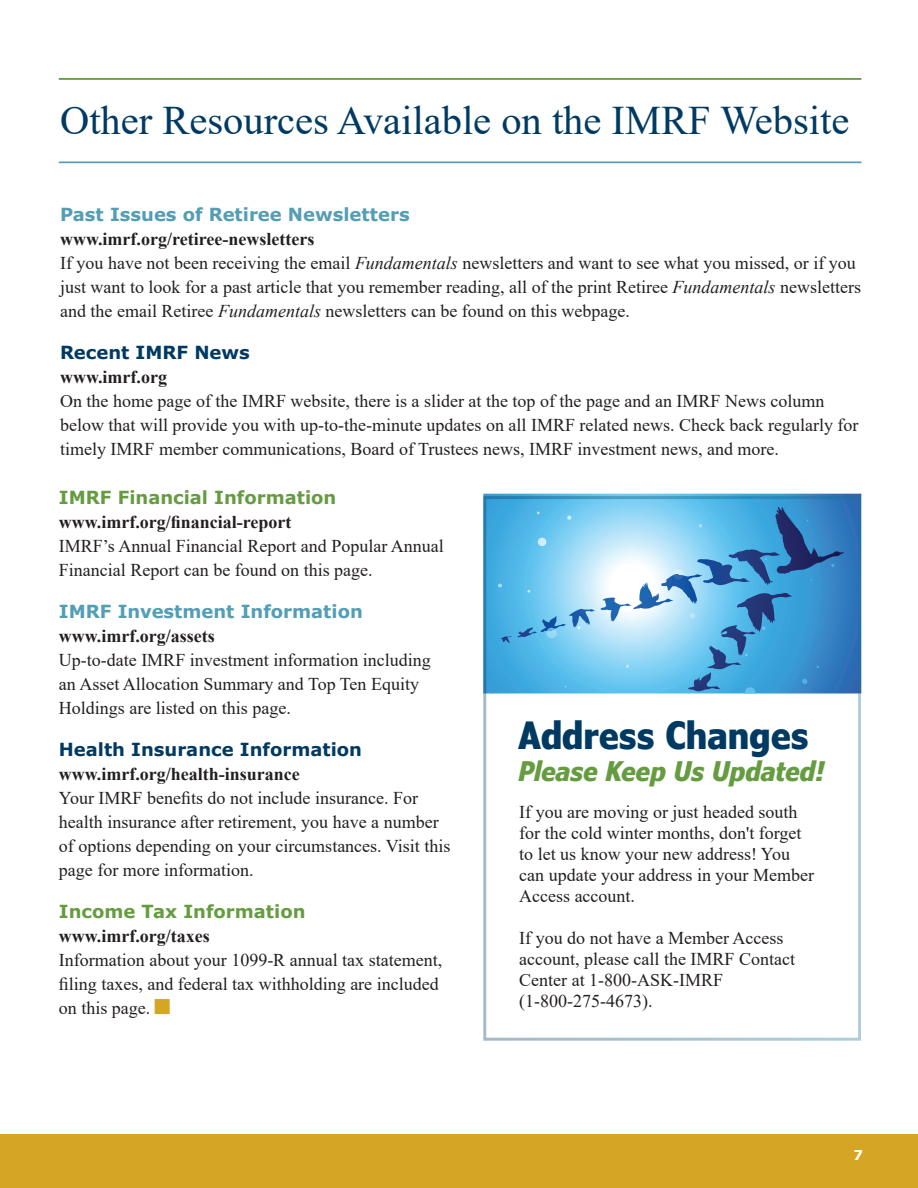
<style>
.page{position:relative;width:918px;height:1188px;background:#fff}
.page>*{position:absolute;margin:0;border:0;box-sizing:border-box;transform-origin:0 0}
.Headline_-_Page_1{font:40.5px "Times New Roman";color:#003a62}
.Headline_-_interior{font:700 condensed 37.5px "Verdana Pro";color:#003a62}
.Headline_-_interior-2{font:italic 700 condensed 27px "Verdana Pro";color:#669c41}
.Headline_-_interior-3{font:18px/24px "Times New Roman";color:#231f20}
.Story_Text{font:18px/21px "Times New Roman";color:#231f20}
.Headline_-_interior-4{font:700 18px "Times New Roman";color:#231f20}
.Headline_-_interior-5{font:700 18px/24px "Verdana Pro";color:#539db5}
.Headline_-_interior-6{font:700 18px "Verdana Pro";color:#669c41}
.Headline_-_interior-7{font:700 18px "Verdana Pro";color:#003a62}
.t1{font:700 13.5px "Verdana";color:#fff}
.s1{font-style:italic}
.s2{font-family:"Times New Roman";color:#231f20}
</style>
<div class="page">
<div style="left:0;top:1134px;width:918px;height:54px;background:#d5a626"></div>
<svg style="left:483px;top:494px;width:378px;height:199px;background:#3d9cd6"></svg>
<svg style="left:498px;top:584px;width:4px;height:4px"></svg>
<svg style="left:501px;top:636px;width:10px;height:7px"></svg>
<svg style="left:517px;top:502px;width:327px;height:191px;background:#6cb5e0"></svg>
<div style="left:483px;top:496px;width:378px;height:545px;border:3px solid #fff"></div>
<hr style="left:59px;top:79px;width:802px;height:1px;background:#669c41">
<hr style="left:59px;top:78px;width:802px;height:1px;background:#669c41">
<hr style="left:59px;top:162px;width:802px;height:1px;background:#539db5">
<p class="Headline_-_Page_1" style="left:60px;top:92px;width:791px">Other Resources Available on the IMRF Website</p>
<p class="Headline_-_interior-5" style="left:60px;top:203px;width:351px">Past Issues of Retiree Newsletters</p>
<p class="Headline_-_interior-4" style="left:60px;top:226px;width:256px">www.imrf.org/retiree-newsletters</p>
<p class="Headline_-_interior-3" style="left:60px;top:251px;width:802px">If you have not been receiving the email <span class="s1">Fundamentals</span> newsletters and want to see what you missed, or if you just want to look for a past article that you remember reading, all of the print Retiree <span class="s1">Fundamentals</span> newsletters and the email Retiree <span class="s1">Fundamentals</span> newsletters can be found on this webpage.</p>
<p class="Headline_-_interior-7" style="left:60px;top:341px;width:191px">Recent IMRF News</p>
<p class="Headline_-_interior-4" style="left:60px;top:364px;width:108px">www.imrf.org</p>
<p class="Headline_-_interior-3" style="left:60px;top:389px;width:800px">On the home page of the IMRF website, there is a slider at the top of the page and an IMRF News column below that will provide you with up-to-the-minute updates on all IMRF related news. Check back regularly for timely IMRF member communications, Board of Trustees news, IMRF investment news, and more.</p>
<p class="Headline_-_interior-6" style="left:59px;top:485px;width:279px">IMRF Financial Information</p>
<p class="Headline_-_interior-4" style="left:59px;top:509px;width:234px">www.imrf.org/financial-report</p>
<p class="Headline_-_interior-3" style="left:59px;top:533px;width:386px">IMRF’s Annual Financial Report and Popular Annual<br>Financial Report can be found on this page.</p>
<p class="Headline_-_interior-5" style="left:59px;top:599px;width:305px">IMRF Investment Information <span class="s2">www.imrf.org/assets</span></p>
<p class="Headline_-_interior-3" style="left:59px;top:647px;width:373px">Up-to-date IMRF investment information including an Asset Allocation Summary and Top Ten Equity<br>Holdings are listed on this page.</p>
<p class="Headline_-_interior-7" style="left:59px;top:737px;width:305px">Health Insurance Information</p>
<p class="Headline_-_interior-4" style="left:59px;top:761px;width:242px">www.imrf.org/health-insurance</p>
<p class="Headline_-_interior-3" style="left:59px;top:785px;width:393px">Your IMRF benefits do not include insurance. For health insurance after retirement, you have a number of options depending on your circumstances. Visit this page for more information.</p>
<p class="Headline_-_interior-6" style="left:59px;top:899px;width:248px">Income Tax Information</p>
<p class="Headline_-_interior-4" style="left:59px;top:923px;width:152px">www.imrf.org/taxes</p>
<p class="Headline_-_interior-3" style="left:59px;top:947px;width:385px">Information about your 1099-R annual tax statement, filing taxes, and federal tax withholding are included on this page.</p>
<p class="Headline_-_interior" style="left:518px;top:709px;width:292px">Address Changes</p>
<p class="Headline_-_interior-2" style="left:518px;top:753px;width:308px">Please Keep Us Updated!</p>
<p class="Story_Text" style="left:519px;top:801px;width:296px">If you are moving or just headed south for the cold winter months, don't forget to let us know your new address! You can update your address in your Member Access account.</p>
<p class="Story_Text" style="left:519px;top:927px;width:277px">If you do not have a Member Access account, please call the IMRF Contact<br>Center at 1-800-ASK-IMRF</p>
<p class="Story_Text" style="left:519px;top:990px;width:135px">(1-800-275-4673).</p>
<p class="t1" style="left:853px;top:1145px;width:11px">7</p>
</div>
